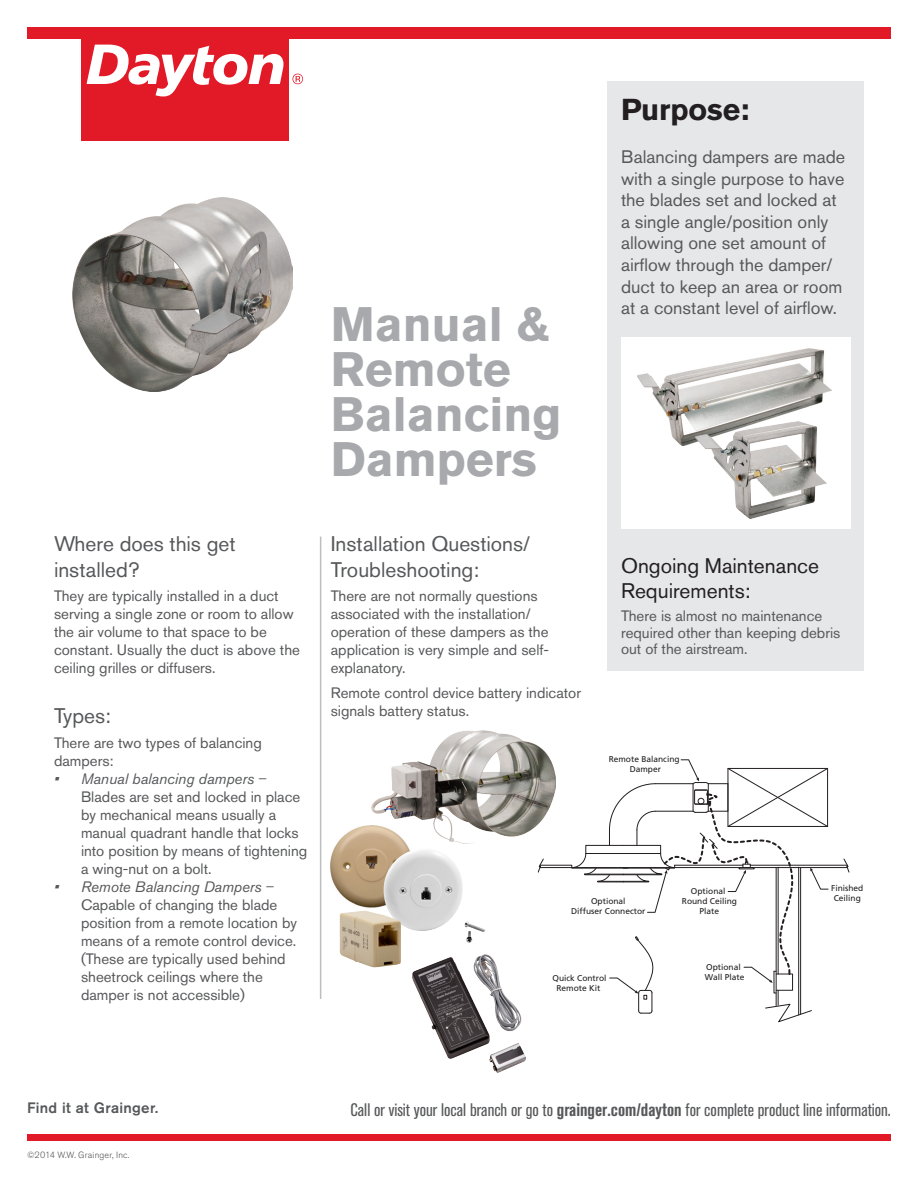
<style>
.page{position:relative;width:918px;height:1188px;background:#fff}
.page>*{position:absolute;margin:0;border:0;box-sizing:border-box;transform-origin:0 0}
.t1{font:700 48px/45px "Akzidenz Grotesk Pro";color:#a8a9ad}
.t2{font:700 30px "Akzidenz Grotesk Pro";color:#231f20}
.t3{font:21px/25.2px "Akzidenz Grotesk Pro";color:#57585a}
.t4{font:21px/25.2px "Akzidenz Grotesk Pro";color:#231f20}
.t5{font:18px/21.6px "Akzidenz Grotesk Pro";color:#57585a}
.t6{font:condensed 18px "Akzidenz Grotesk Pro";color:#57585a}
.t7{font:15px/18px "Akzidenz Grotesk Pro";color:#57585a}
.t8{font:500 15px "Akzidenz Grotesk Pro";letter-spacing:.02em;color:#57585a}
.t9{font:300 9px "Akzidenz Grotesk Pro";letter-spacing:.02em;color:#57585a}
.t10{font:8.4px/10.1px "Frutiger LT Std";color:#201d1e;text-align:center}
.s1{font-style:italic}
.s2{font-weight:300}
.s3{font-weight:700}
</style>
<div class="page">
<div style="left:27px;top:27px;width:864px;height:11px;background:#e21926"></div>
<div style="left:81px;top:37px;width:208px;height:104px;background:#e21926"></div>
<svg style="left:87px;top:45px;width:196px;height:51px"></svg>
<svg style="left:292px;top:74px;width:11px;height:10px"></svg>
<div style="left:27px;top:1134px;width:864px;height:6px;background:#e21926"></div>
<div style="left:608px;top:81px;width:256px;height:590px;background:#e6e7e9"></div>
<hr style="left:320px;top:537px;width:1px;height:462px;background:#bcbdc0">
<img style="left:72px;top:197px;width:220px;height:194px">
<div style="left:621px;top:338px;width:229px;height:191px;background:#fff"></div>
<img style="left:637px;top:348px;width:194px;height:97px">
<img style="left:695px;top:422px;width:132px;height:97px">
<hr style="left:675px;top:867px;width:172px;height:1px;background:#231f20">
<hr style="left:750px;top:865px;width:97px;height:1px;background:#231f20">
<svg style="left:843px;top:858px;width:7px;height:15px"></svg>
<svg style="left:537px;top:759px;width:292px;height:264px"></svg>
<img style="left:371px;top:730px;width:184px;height:113px">
<img style="left:331px;top:826px;width:81px;height:82px">
<img style="left:384px;top:848px;width:101px;height:95px">
<img style="left:340px;top:911px;width:61px;height:56px">
<img style="left:412px;top:955px;width:113px;height:117px">
<p class="t3" style="left:54px;top:531px;width:183px">Where does this get installed?</p>
<p class="t7" style="left:54px;top:587px;width:247px">They are typically installed in a duct serving a single zone or room to allow the air volume to that space to be constant. Usually the duct is above the ceiling grilles or diffusers.</p>
<p class="t3" style="left:54px;top:703px;width:58px">Types:</p>
<p class="t7" style="left:54px;top:734px;width:209px">There are two types of balancing dampers:</p>
<p class="t7" style="left:81px;top:770px;width:228px;text-indent:-27px"><span class="s1">• Manual balancing dampers</span> <span class="s2">–<br></span>Blades are set and locked in place by mechanical means usually a manual quadrant handle that locks into position by means of tightening a wing-nut on a bolt.</p>
<p class="t7" style="left:81px;top:878px;width:217px;text-indent:-27px"><span class="s1">• Remote Balancing Dampers</span> <span class="s2">–<br></span>Capable of changing the blade position from a remote location by means of a remote control device. (These are typically used behind sheetrock ceilings where the damper is not accessible)</p>
<p class="t1" style="left:331px;top:301px;width:232px">Manual &amp;<br>Remote<br>Balancing<br>Dampers</p>
<p class="t3" style="left:331px;top:531px;width:201px">Installation Questions/<br>Troubleshooting:</p>
<p class="t7" style="left:331px;top:587px;width:220px">There are not normally questions associated with the installation/ operation of these dampers as the application is very simple and self&shy;explanatory.</p>
<p class="t7" style="left:331px;top:684px;width:252px">Remote control device battery indicator signals battery status.</p>
<p class="t2" style="left:621px;top:90px;width:130px">Purpose:</p>
<p class="t5" style="left:621px;top:146px;width:226px">Balancing dampers are made with a single purpose to have the blades set and locked at a single angle/position only allowing one set amount of airflow through the damper/ duct to keep an area or room at a constant level of airflow.</p>
<p class="t4" style="left:621px;top:553px;width:200px">Ongoing Maintenance<br>Requirements:</p>
<p class="t7" style="left:621px;top:608px;width:221px;line-height:16.5px">There is almost no maintenance required other than keeping debris out of the airstream.</p>
<p class="t10" style="left:609px;top:754px;width:72px">Remote Balancing<br>Damper</p>
<p class="t10" style="left:571px;top:896px;width:76px">Optional<br>Diffuser Connector</p>
<p class="t10" style="left:682px;top:886px;width:57px">Optional<br>Round Ceiling<br>Plate</p>
<p class="t10" style="left:706px;top:962px;width:36px">Optional</p>
<p class="t10" style="left:553px;top:973px;width:56px">Quick Control</p>
<p class="t10" style="left:705px;top:972px;width:41px">Wall Plate</p>
<p class="t10" style="left:556px;top:983px;width:45px">Remote Kit</p>
<p class="t10" style="left:831px;top:883px;width:34px">Finished<br>Ceiling</p>
<p class="t8" style="left:27px;top:1098px;width:133px">Find it at Grainger.</p>
<p class="t6" style="left:350px;top:1098px;width:542px">Call or visit your local branch or go to <span class="s3">grainger.com/dayton</span> for complete product line information.</p>
<p class="t9" style="left:27px;top:1149px;width:104px">©2014 W.W. Grainger, Inc.</p>
</div>
